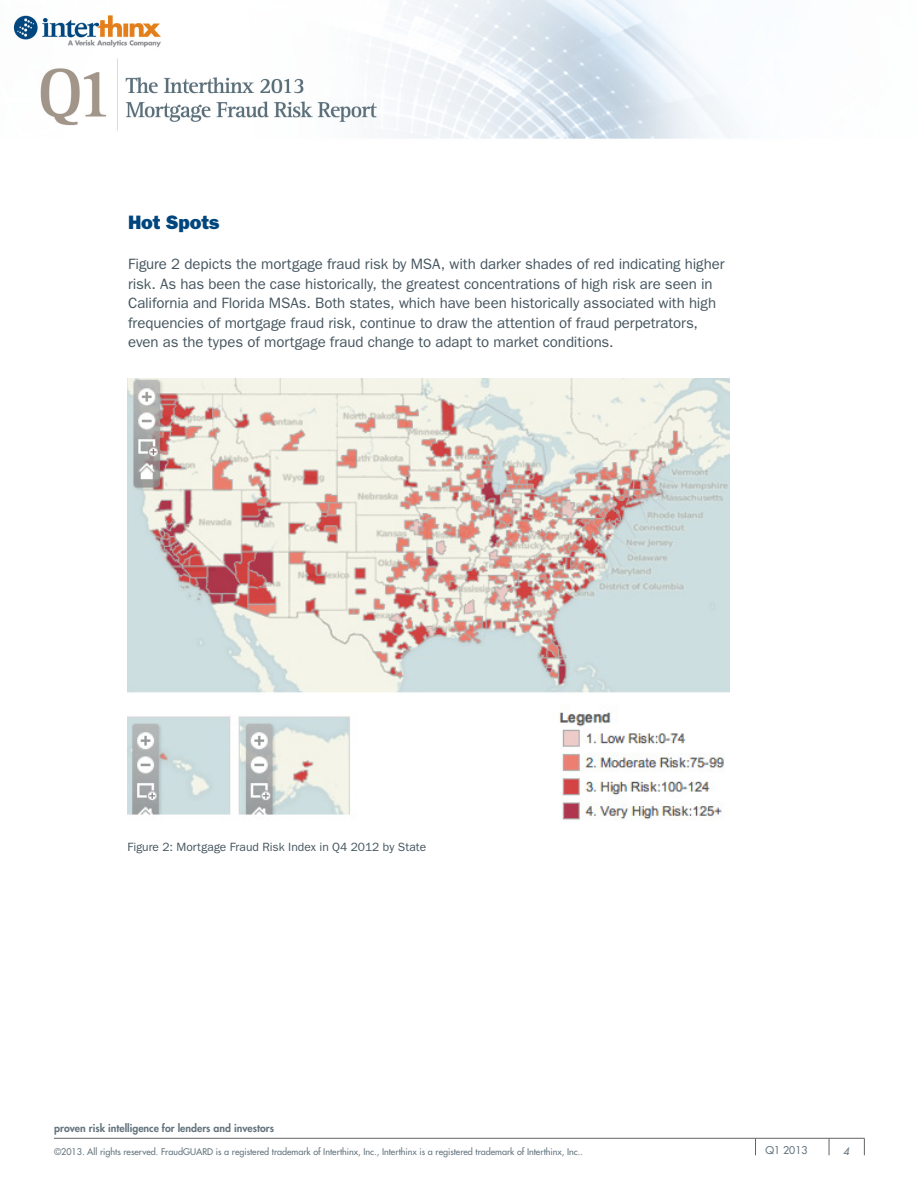
<style>
.page{position:relative;width:918px;height:1188px;background:#fff}
.page>*{position:absolute;margin:0;border:0;box-sizing:border-box;transform-origin:0 0}
.t1{font:19.5px "ITC Franklin Gothic Std Hvy";letter-spacing:-.01em;color:#00467e}
.t2{font:15px/19.5px "ITC Franklin Gothic Std";letter-spacing:-.005em;color:#45555f}
.t3{font:12px "ITC Franklin Gothic Std";letter-spacing:.005em;color:#45555f}
.t4{font:800 10.5px "Futura Std";color:#64747e}
.t5{font:500 10.5px "Futura Std";color:#64747e}
.t6{font:italic 500 10.5px "Futura Std";color:#64747e}
.t7{font:500 9px "Futura Std";color:#64747e}
</style>
<div class="page">
<svg style="left:829px;top:1139px;width:1px;height:16px"></svg>
<svg style="left:755px;top:1139px;width:1px;height:16px"></svg>
<svg style="left:864px;top:1139px;width:1px;height:16px"></svg>
<hr style="left:54px;top:1138px;width:811px;height:1px;background:#636366">
<img style="left:13px;top:0;width:731px;height:139px">
<img style="left:127px;top:378px;width:602px;height:442px">
<p class="t1" style="left:128px;top:211px;width:93px">Hot Spots</p>
<p class="t2" style="left:128px;top:254px;width:598px">Figure 2 depicts the mortgage fraud risk by MSA, with darker shades of red indicating higher risk. As has been the case historically, the greatest concentrations of high risk are seen in California and Florida MSAs. Both states, which have been historically associated with high frequencies of mortgage fraud risk, continue to draw the attention of fraud perpetrators, even as the types of mortgage fraud change to adapt to market conditions.</p>
<p class="t3" style="left:127px;top:840px;width:300px">Figure 2: Mortgage Fraud Risk Index in Q4 2012 by State</p>
<p class="t4" style="left:54px;top:1122px;width:221px">proven risk intelligence for lenders and investors</p>
<p class="t7" style="left:54px;top:1146px;width:531px">©2013. All rights reserved. FraudGUARD is a registered trademark of Interthinx, Inc., Interthinx is a registered trademark of Interthinx, Inc..</p>
<p class="t5" style="left:765px;top:1144px;width:44px">Q1 2013</p>
<p class="t6" style="left:843px;top:1144px;width:8px">4</p>
</div>
